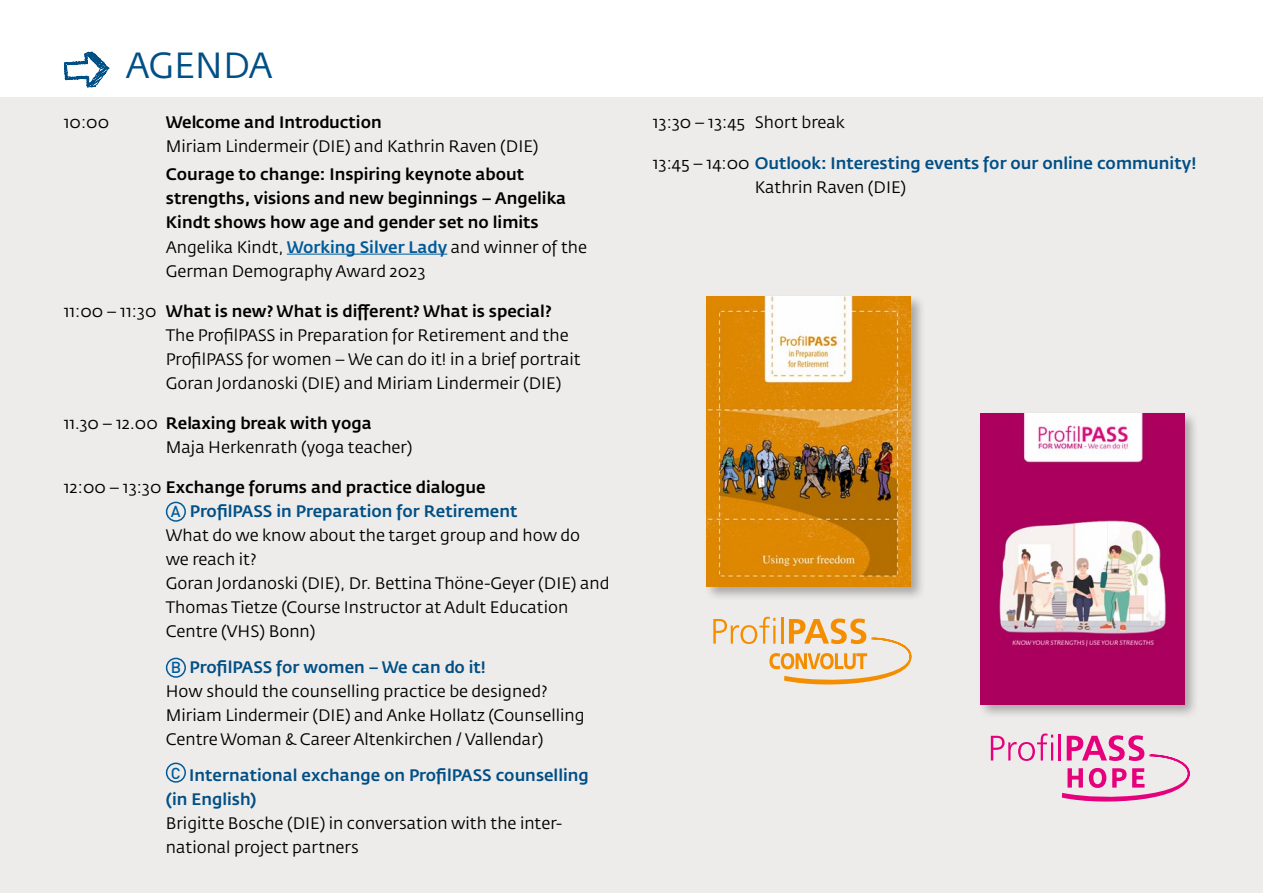
<style>
.page{position:relative;width:1263px;height:893px;background:#fff}
.page>*{position:absolute;margin:0;border:0;box-sizing:border-box;transform-origin:0 0}
.t1{font:36px "Fedra Sans Pro";color:#004f85}
.t2{font:16.5px/24px "Fedra Sans Pro";color:#000}
.t3{font:500 16.5px/24px "Fedra Sans Pro";color:#000}
.t4{font:500 16.5px/24px "Fedra Sans Pro";color:#004f85}
.s1{font-weight:400}
.s2{color:#005b9a}
.s3{font-weight:500}
.s4{font-family:"DIN Pro";font-size:15.75px;color:#005b9a}
.s5{font-family:"DIN Pro";font-weight:500;font-size:15.75px;color:#005b9a}
.s6{font-weight:500;color:#004f85}
.s7{font-weight:400;color:#000}
</style>
<div class="page">
<div style="left:0;top:98px;width:1263px;height:795px;background:#eeeceb"></div>
<svg style="left:63px;top:51px;width:47px;height:37px"></svg>
<hr style="left:287px;top:254px;width:160px;height:1px;background:#005b9a">
<div style="left:166px;top:502px;width:20px;height:20px;border:2px solid #005b9a;border-radius:50%"></div>
<div style="left:166px;top:658px;width:20px;height:20px;border:2px solid #005b9a;border-radius:50%"></div>
<div style="left:166px;top:763px;width:20px;height:20px;border:2px solid #005b9a;border-radius:50%"></div>
<div style="left:703px;top:294px;width:223px;height:308px;background:#000;opacity:.3"></div>
<img style="left:706px;top:297px;width:205px;height:290px">
<div style="left:977px;top:411px;width:223px;height:309px;background:#000;opacity:.3"></div>
<img style="left:980px;top:414px;width:204px;height:290px">
<svg style="left:991px;top:733px;width:62px;height:28px"></svg>
<hr style="left:1059px;top:734px;width:2px;height:26px;background:#e6007c">
<svg style="left:1061px;top:735px;width:129px;height:67px"></svg>
<svg style="left:713px;top:617px;width:199px;height:68px"></svg>
<h1 class="t1" style="left:126px;top:43px;width:149px">AGENDA</h1>
<p class="t2" style="left:64px;top:110px;width:47px">10:00</p>
<p class="t3" style="left:166px;top:110px;width:217px">Welcome and Introduction</p>
<p class="t2" style="left:166px;top:134px;width:374px">Miriam Lindermeir (DIE) and Kathrin Raven (DIE)</p>
<p class="t3" style="left:166px;top:163px;width:423px">Courage to change: Inspiring keynote about strengths, visions and new beginnings – Angelika Kindt shows how age and gender set no limits <span class="s1">Angelika Kindt,</span> <span class="s2">Working Silver Lady</span> <span class="s1">and winner of the German Demography Award 2023</span></p>
<p class="t2" style="left:166px;top:299px;width:416px;text-indent:-102px">11:00 – 11:30 <span class="s3">What is new? What is different? What is special?<br></span>The ProfilPASS in Preparation for Retirement and the ProfilPASS for women – We can do it! in a brief portrait Goran Jordanoski (DIE) and Miriam Lindermeir (DIE)</p>
<p class="t2" style="left:166px;top:411px;width:248px;text-indent:-102px">11.30 – 12.00 <span class="s3">Relaxing break with yoga<br></span>Maja Herkenrath (yoga teacher)</p>
<p class="t3" style="left:64px;top:476px;width:423px"><span class="s1">12:00 – 13:30</span> Exchange forums and practice dialogue</p>
<p class="t4" style="left:171px;top:499px;width:348px"><span class="s4">A</span> ProfilPASS in Preparation for Retirement</p>
<p class="t2" style="left:166px;top:523px;width:416px">What do we know about the target group and how do</p>
<p class="t2" style="left:166px;top:547px;width:92px">we reach it?</p>
<p class="t2" style="left:166px;top:571px;width:445px">Goran Jordanoski (DIE), Dr. Bettina Thöne-Geyer (DIE) and</p>
<p class="t2" style="left:166px;top:595px;width:404px">Thomas Tietze (Course Instructor at Adult Education</p>
<p class="t2" style="left:166px;top:619px;width:151px">Centre (VHS) Bonn)</p>
<p class="t2" style="left:166px;top:655px;width:420px;text-indent:5px"><span class="s5">B</span> <span class="s6">ProfilPASS for women – We can do it!<br></span>How should the counselling practice be designed?<br>Miriam Lindermeir (DIE) and Anke Hollatz (Counselling Centre Woman &amp; Career Altenkirchen / Vallendar)</p>
<p class="t4" style="left:166px;top:763px;width:425px;text-indent:5px"><sup>C</sup> International exchange on ProfilPASS counselling (in English)</p>
<p class="t2" style="left:166px;top:811px;width:398px">Brigitte Bosche (DIE) in conversation with the inter&shy;national project partners</p>
<p class="t2" style="left:653px;top:110px;width:194px">13:30 – 13:45 Short break</p>
<p class="t4" style="left:755px;top:151px;width:443px;text-indent:-102px"><span class="s7">13:45 – 14:00</span> Outlook: Interesting events for our online community!<br><span class="s7">Kathrin Raven (DIE)</span></p>
</div>
